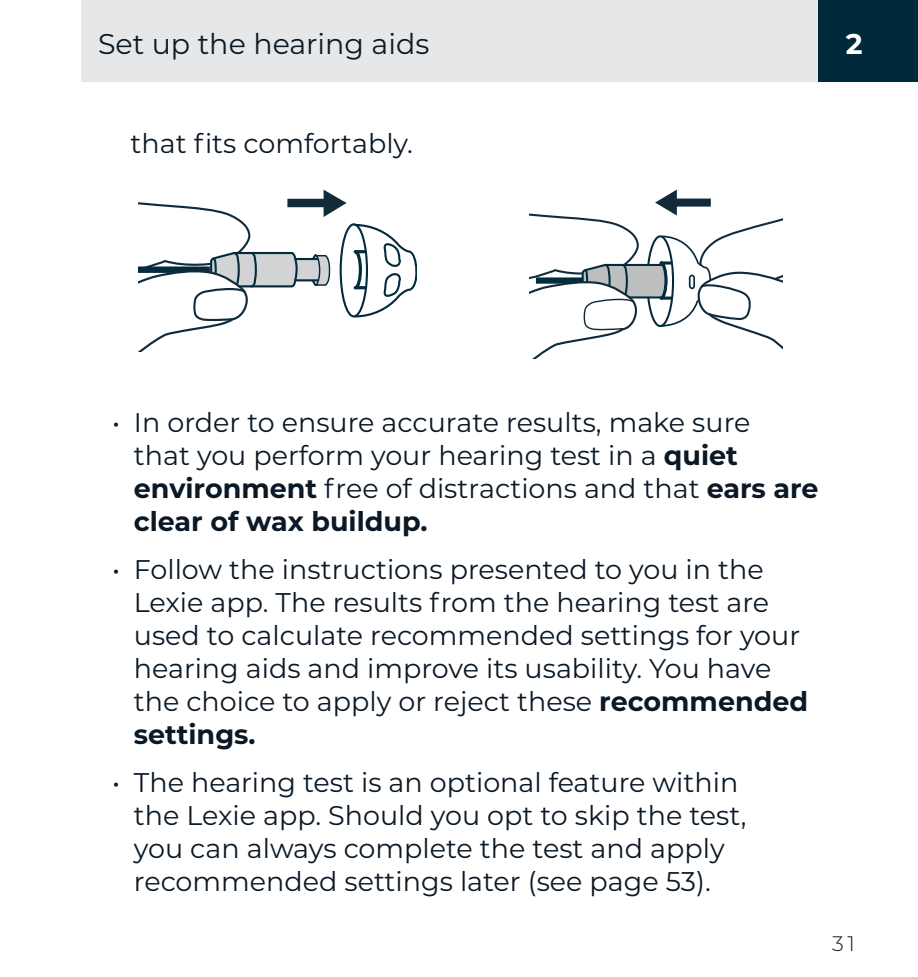
<style>
.page{position:relative;width:918px;height:977px;background:#fff}
.page>*{position:absolute;margin:0;border:0;box-sizing:border-box;transform-origin:0 0}
.t1{font:28.5px "Montserrat";color:#0b1926}
.t2{font:700 28.5px "Montserrat";color:#fff}
.t3{font:27px/33px "Montserrat";color:#0b1926}
.t4{font:300 21px "Montserrat";color:#0b1926}
.s1{font-weight:700}
</style>
<div class="page">
<div style="left:81px;top:0;width:739px;height:81px;background:#e6e7e9"></div>
<div style="left:819px;top:0;width:99px;height:81px;background:#00293a"></div>
<svg style="left:139px;top:190px;width:278px;height:161px"></svg>
<svg style="left:530px;top:189px;width:253px;height:170px"></svg>
<p class="t1" style="left:98px;top:25px;width:333px">Set up the hearing aids</p>
<p class="t3" style="left:131px;top:125px;width:284px">that fits comfortably.</p>
<p class="t2" style="left:846px;top:24px;width:18px">2</p>
<p class="t3" style="left:134px;top:404px;width:686px;text-indent:-22px">• In order to ensure accurate results, make sure<br>that you perform your hearing test in a <span class="s1">quiet environment</span> free of distractions and that <span class="s1">ears are clear of wax buildup.</span></p>
<p class="t3" style="left:134px;top:552px;width:676px;text-indent:-22px">• Follow the instructions presented to you in the Lexie app. The results from the hearing test are used to calculate recommended settings for your hearing aids and improve its usability. You have the choice to apply or reject these <span class="s1">recommended settings.</span></p>
<p class="t3" style="left:134px;top:765px;width:614px;text-indent:-22px">• The hearing test is an optional feature within the Lexie app. Should you opt to skip the test, you can always complete the test and apply recommended settings later (see page 53).</p>
<p class="t4" style="left:832px;top:929px;width:24px">31</p>
</div>
